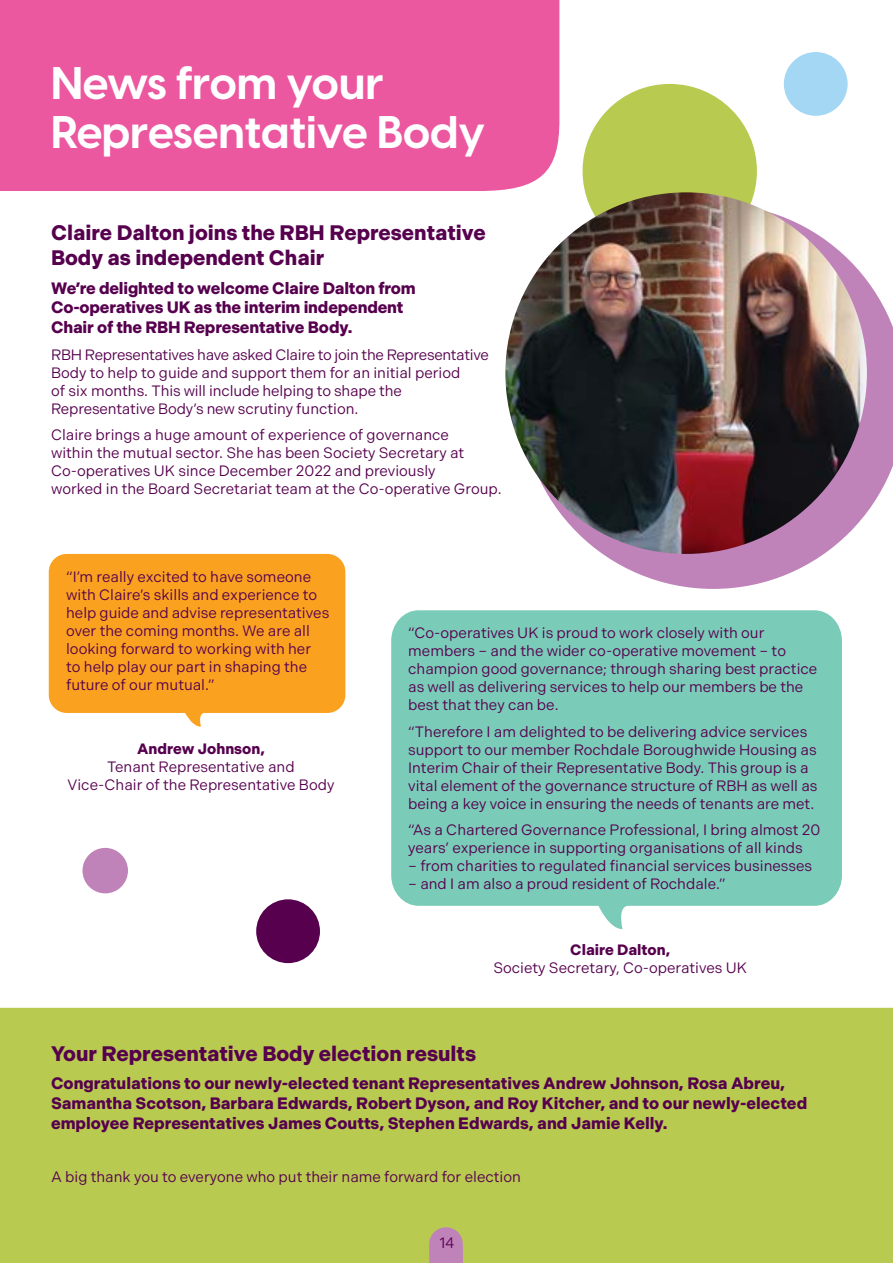
<style>
.page{position:relative;width:893px;height:1263px;background:#fff}
.page>*{position:absolute;margin:0;border:0;box-sizing:border-box;transform-origin:0 0}
.t1{font:700 45px/49.5px "Visby CF";color:#fff}
.t2{font:700 21px/25.2px "Indivisible";color:#56004e}
.t3{font:700 16.5px/19.8px "Indivisible";color:#56004e}
.t4{font:15px/18px "Indivisible";color:#56004e}
.t5{font:700 15px "Indivisible";color:#56004e}
</style>
<div class="page">
<svg style="left:528px;top:204px;width:365px;height:385px"></svg>
<div style="left:583px;top:84px;width:174px;height:174px;background:#b8ca50;border-radius:50%"></div>
<div style="left:784px;top:52px;width:64px;height:64px;background:#a3d7f4;border-radius:50%"></div>
<div style="left:256px;top:899px;width:64px;height:64px;background:#56004e;border-radius:50%"></div>
<div style="left:82px;top:848px;width:46px;height:45px;background:#bf83b9;border-radius:50%"></div>
<svg style="left:49px;top:554px;width:296px;height:173px;background:#faa931"></svg>
<svg style="left:391px;top:610px;width:451px;height:319px;background:#84cebd"></svg>
<img style="left:505px;top:192px;width:362px;height:362px;border-radius:181px">
<div style="left:0;top:1008px;width:893px;height:255px;background:#b8ca50"></div>
<div style="left:0;top:0;width:559px;height:191px;background:#ec58a0"></div>
<svg style="left:429px;top:1227px;width:35px;height:36px"></svg>
<h1 class="t1" style="left:51px;top:55px;width:436px">News from your<br>Representative Body</h1>
<h2 class="t2" style="left:51px;top:220px;width:436px">Claire Dalton joins the RBH Representative<br>Body as independent Chair</h2>
<p class="t3" style="left:51px;top:278px;width:366px">We’re delighted to welcome Claire Dalton from<br>Co-operatives UK as the interim independent<br>Chair of the RBH Representative Body.</p>
<p class="t4" style="left:51px;top:346px;width:439px">RBH Representatives have asked Claire to join the Representative Body to help to guide and support them for an initial period<br>of six months. This will include helping to shape the Representative Body’s new scrutiny function.</p>
<p class="t4" style="left:51px;top:426px;width:452px">Claire brings a huge amount of experience of governance<br>within the mutual sector. She has been Society Secretary at Co-operatives UK since December 2022 and previously<br>worked in the Board Secretariat team at the Co-operative Group.</p>
<p class="t4" style="left:66px;top:568px;width:265px">“I’m really excited to have someone with Claire’s skills and experience to help guide and advise representatives over the coming months. We are all looking forward to working with her to help play our part in shaping the future of our mutual.”</p>
<p class="t5" style="left:137px;top:740px;width:129px">Andrew Johnson,</p>
<p class="t4" style="left:68px;top:758px;width:268px;text-align:center">Tenant Representative and<br>Vice-Chair of the Representative Body</p>
<p class="t4" style="left:408px;top:624px;width:411px">“Co-operatives UK is proud to work closely with our members – and the wider co-operative movement – to champion good governance; through sharing best practice as well as delivering services to help our members be the best that they can be.</p>
<p class="t4" style="left:408px;top:723px;width:411px">“Therefore I am delighted to be delivering advice services support to our member Rochdale Boroughwide Housing as Interim Chair of their Representative Body. This group is a vital element of the governance structure of RBH as well as being a key voice in ensuring the needs of tenants are met.</p>
<p class="t4" style="left:408px;top:821px;width:414px">“As a Chartered Governance Professional, I bring almost 20 years’ experience in supporting organisations of all kinds</p>
<p class="t4" style="left:408px;top:857px;width:406px">– from charities to regulated financial services businesses</p>
<p class="t4" style="left:408px;top:875px;width:319px">– and I am also a proud resident of Rochdale.”</p>
<p class="t5" style="left:570px;top:941px;width:101px">Claire Dalton,</p>
<p class="t4" style="left:493px;top:959px;width:255px">Society Secretary, Co-operatives UK</p>
<h2 class="t2" style="left:51px;top:1041px;width:427px">Your Representative Body election results</h2>
<p class="t3" style="left:51px;top:1073px;width:758px">Congratulations to our newly-elected tenant Representatives Andrew Johnson, Rosa Abreu,<br>Samantha Scotson, Barbara Edwards, Robert Dyson, and Roy Kitcher, and to our newly-elected employee Representatives James Coutts, Stephen Edwards, and Jamie Kelly.</p>
<p class="t4" style="left:51px;top:1167px;width:471px">A big thank you to everyone who put their name forward for election</p>
<p class="t4" style="left:439px;top:1234px;width:17px">14</p>
</div>
